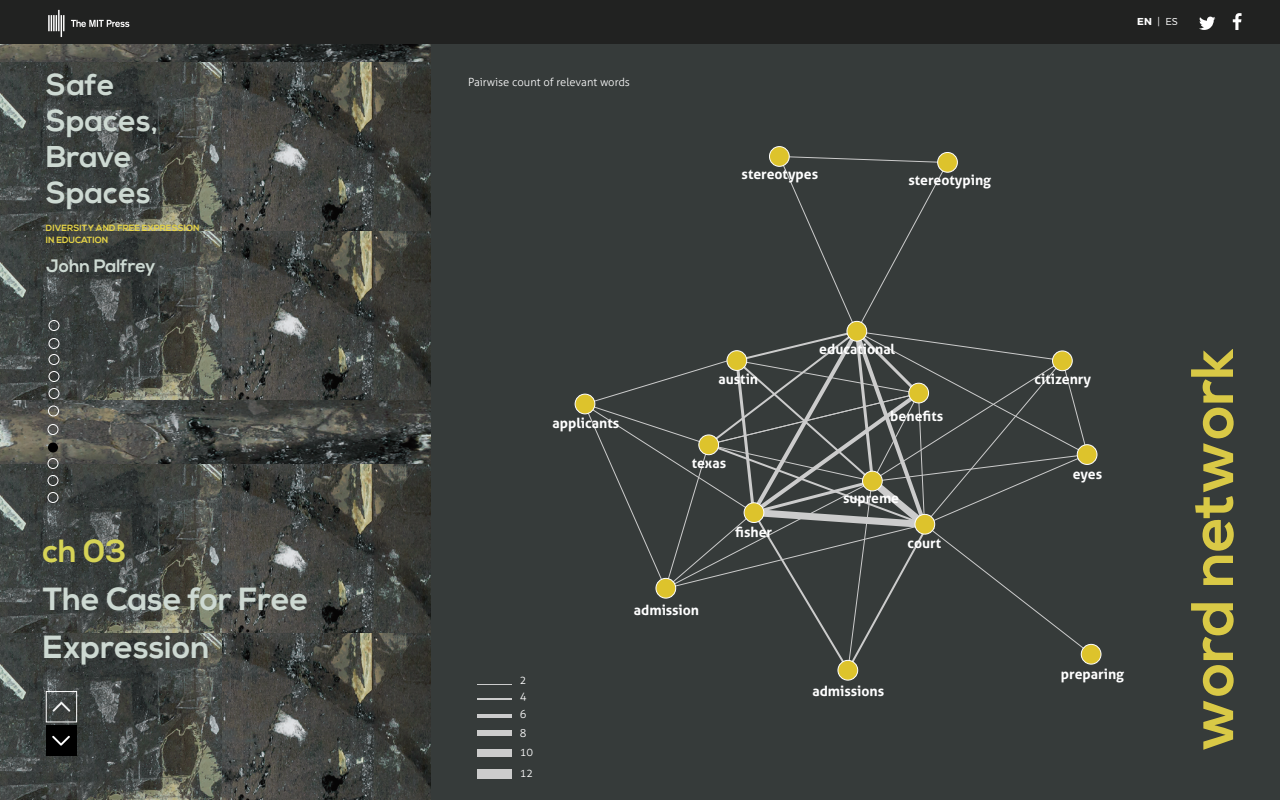
<style>
.page{position:relative;width:1280px;height:800px;background:#fff}
.page>*{position:absolute;margin:0;border:0;box-sizing:border-box;transform-origin:0 0}
.t1{font:700 60px "Nexa";color:#e6d447}
.t2{font:700 32px/48px "Nexa";color:#cdd9d2}
.t3{font:700 32px "Nexa";color:#d6d356}
.t4{font:700 30px/36px "Nexa";color:#cdd9d2}
.t5{font:700 18px "Nexa";color:#cdd9d2}
.t6{font:700 14px "Aller";color:#fff}
.t7{font:300 11.2px/16px "Aller";color:#fff}
.t8{font:300 10px "Montserrat";color:#fff}
.t9{font:700 9px/12px "Nexa";color:#e6d447}
.s1{font-weight:700}
</style>
<div class="page">
<img style="left:0;top:44px;width:431px;height:756px">
<div style="left:431px;top:0;width:849px;height:800px;background:#363b3a"></div>
<div style="left:0;top:0;width:1280px;height:44px;background:#212221"></div>
<svg style="left:1199px;top:17px;width:16px;height:13px"></svg>
<svg style="left:1233px;top:13px;width:9px;height:17px"></svg>
<img style="left:48px;top:9px;width:82px;height:28px">
<div style="left:46px;top:726px;width:30px;height:30px;background:#000"></div>
<svg style="left:52px;top:736px;width:18px;height:10px"></svg>
<div style="left:46px;top:691px;width:31px;height:31px;border:1px solid #fff"></div>
<svg style="left:53px;top:702px;width:17px;height:10px"></svg>
<div style="left:48px;top:492px;width:10px;height:11px;border:1px solid #fff;border-radius:50%"></div>
<div style="left:48px;top:475px;width:10px;height:11px;border:1px solid #fff;border-radius:50%"></div>
<div style="left:48px;top:458px;width:10px;height:11px;border:1px solid #fff;border-radius:50%"></div>
<div style="left:48px;top:442px;width:10px;height:10px;background:#000;border-radius:50%"></div>
<div style="left:48px;top:424px;width:10px;height:11px;border:1px solid #fff;border-radius:50%"></div>
<div style="left:48px;top:406px;width:11px;height:10px;border:1px solid #fff;border-radius:50%"></div>
<div style="left:48px;top:388px;width:12px;height:11px;border:1px solid #fff;border-radius:50%"></div>
<div style="left:48px;top:371px;width:12px;height:11px;border:1px solid #fff;border-radius:50%"></div>
<div style="left:48px;top:354px;width:12px;height:11px;border:1px solid #fff;border-radius:50%"></div>
<div style="left:48px;top:338px;width:12px;height:11px;border:1px solid #fff;border-radius:50%"></div>
<div style="left:48px;top:320px;width:12px;height:11px;border:1px solid #fff;border-radius:50%"></div>
<hr style="left:477px;top:684px;width:35px;height:1px;background:#ccc">
<hr style="left:477px;top:698px;width:35px;height:2px;background:#ccc">
<hr style="left:477px;top:714px;width:35px;height:4px;background:#ccc">
<div style="left:477px;top:730px;width:35px;height:6px;background:#ccc"></div>
<div style="left:477px;top:749px;width:35px;height:8px;background:#ccc"></div>
<div style="left:769px;top:147px;width:20px;height:19px;background:#ddc32c;border-radius:50%"></div>
<div style="left:769px;top:146px;width:20px;height:21px;border:1px solid #fff;border-radius:50%"></div>
<svg style="left:938px;top:152px;width:19px;height:20px"></svg>
<div style="left:937px;top:152px;width:21px;height:20px;border:1px solid #fff;border-radius:50%"></div>
<div style="left:1077px;top:445px;width:20px;height:19px;background:#ddc32c;border-radius:50%"></div>
<div style="left:1077px;top:444px;width:20px;height:21px;border:1px solid #fff;border-radius:50%"></div>
<div style="left:1081px;top:644px;width:20px;height:20px;background:#ddc32c;border-radius:50%"></div>
<div style="left:1081px;top:644px;width:20px;height:20px;border:1px solid #fff;border-radius:50%"></div>
<svg style="left:584px;top:156px;width:505px;height:518px"></svg>
<div style="left:727px;top:351px;width:20px;height:19px;background:#ddc32c;border-radius:50%"></div>
<div style="left:727px;top:350px;width:20px;height:21px;border:1px solid #fff;border-radius:50%"></div>
<div style="left:699px;top:435px;width:20px;height:20px;background:#ddc32c;border-radius:50%"></div>
<div style="left:699px;top:435px;width:20px;height:20px;border:1px solid #fff;border-radius:50%"></div>
<div style="left:915px;top:514px;width:20px;height:20px;background:#ddc32c;border-radius:50%"></div>
<div style="left:915px;top:514px;width:20px;height:20px;border:1px solid #fff;border-radius:50%"></div>
<div style="left:863px;top:471px;width:19px;height:20px;background:#ddc32c;border-radius:50%"></div>
<div style="left:862px;top:471px;width:21px;height:20px;border:1px solid #fff;border-radius:50%"></div>
<div style="left:838px;top:660px;width:20px;height:20px;background:#ddc32c;border-radius:50%"></div>
<div style="left:838px;top:660px;width:20px;height:20px;border:1px solid #fff;border-radius:50%"></div>
<div style="left:575px;top:394px;width:20px;height:20px;background:#ddc32c;border-radius:50%"></div>
<div style="left:575px;top:394px;width:20px;height:20px;border:1px solid #fff;border-radius:50%"></div>
<div style="left:744px;top:503px;width:20px;height:20px;background:#ddc32c;border-radius:50%"></div>
<div style="left:744px;top:503px;width:20px;height:20px;border:1px solid #fff;border-radius:50%"></div>
<div style="left:477px;top:769px;width:35px;height:10px;background:#ccc"></div>
<h3 class="t4" style="left:46px;top:68px;width:114px">Safe<br>Spaces,<br>Brave<br>Spaces</h3>
<p class="t9" style="left:46px;top:222px;width:155px">DIVERSITY AND FREE EXPRESSION<br>IN EDUCATION</p>
<p class="t5" style="left:46px;top:255px;width:111px">John Palfrey</p>
<h2 class="t3" style="left:43px;top:532px;width:85px">ch 03</h2>
<h2 class="t2" style="left:43px;top:576px;width:267px">The Case for Free<br>Expression</h2>
<p class="t7" style="left:468px;top:74px;width:164px">Pairwise count of relevant words</p>
<p class="t6" style="left:742px;top:166px;width:78px">stereotypes</p>
<p class="t6" style="left:908px;top:172px;width:84px">stereotyping</p>
<p class="t8" style="left:1137px;top:16px;width:42px"><span class="s1">EN</span> | ES</p>
<p class="t6" style="left:553px;top:415px;width:68px">applicants</p>
<p class="t6" style="left:719px;top:371px;width:41px">austin</p>
<p class="t6" style="left:692px;top:455px;width:36px">texas</p>
<p class="t6" style="left:735px;top:524px;width:38px">fisher</p>
<p class="t7" style="left:520px;top:672px;width:8px">2<br>4</p>
<p class="t7" style="left:520px;top:705px;width:8px;line-height:19px">6<br>8</p>
<p class="t7" style="left:520px;top:744px;width:15px">10</p>
<p class="t7" style="left:520px;top:765px;width:15px">12</p>
<p class="t6" style="left:634px;top:602px;width:67px">admission</p>
<p class="t6" style="left:819px;top:341px;width:77px">educational</p>
<p class="t6" style="left:890px;top:408px;width:54px">benefits</p>
<p class="t6" style="left:843px;top:490px;width:58px">supreme</p>
<p class="t6" style="left:908px;top:535px;width:35px">court</p>
<p class="t6" style="left:812px;top:683px;width:73px">admissions</p>
<p class="t6" style="left:1035px;top:371px;width:58px">citizenry</p>
<p class="t6" style="left:1073px;top:466px;width:31px">eyes</p>
<p class="t6" style="left:1061px;top:666px;width:65px">preparing</p>
<h1 class="t1" style="left:1178px;top:752px;width:405px;rotate:-90deg">word network</h1>
</div>
